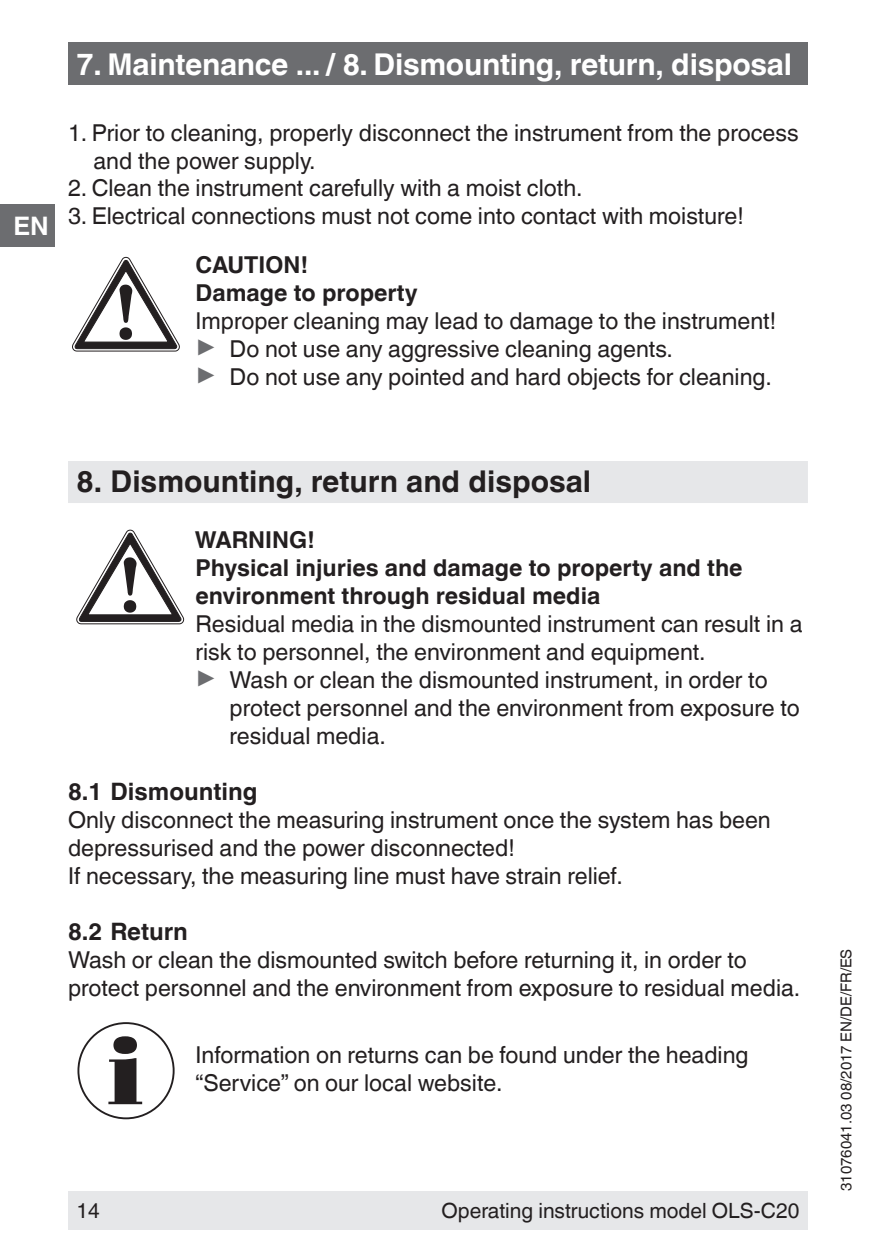
<style>
.page{position:relative;width:893px;height:1259px;background:#fff}
.page>*{position:absolute;margin:0;border:0;box-sizing:border-box;transform-origin:0 0}
.t1{font:700 30px "Helvetica World";letter-spacing:-.01em;color:#fff}
.t2{font:700 30px "Helvetica World";color:#231f20}
.t3{font:700 25.5px "Helvetica World";color:#fff}
.t4{font:700 24px "Helvetica World";color:#231f20}
.t5{font:23.4px/27.9px "Helvetica World";color:#231f20}
.t6{font:700 23.4px/27.9px "Helvetica World";color:#231f20}
.t7{font:21px "Helvetica World";color:#231f20}
.t8{font:15px "Helvetica World";color:#231f20}
.s1{font-size:26.4px;color:#6c6d70}
</style>
<div class="page">
<div style="left:68px;top:1191px;width:740px;height:38px;background:#e6e7e9"></div>
<div style="left:68px;top:43px;width:740px;height:42px;background:#6c6d70"></div>
<div style="left:0;top:204px;width:55px;height:43px;background:#6c6d70"></div>
<div style="left:68px;top:461px;width:740px;height:42px;background:#e6e7e9"></div>
<svg style="left:72px;top:257px;width:108px;height:94px"></svg>
<svg style="left:77px;top:530px;width:107px;height:94px"></svg>
<svg style="left:108px;top:1036px;width:34px;height:68px"></svg>
<div style="left:77px;top:1022px;width:98px;height:97px;border:2px solid #231f20;border-radius:50%"></div>
<p class="t3" style="left:13px;top:211px;width:37px">EN</p>
<p class="t1" style="left:77px;top:47px;width:717px">7. Maintenance ... / 8. Dismounting, return, disposal</p>
<p class="t5" style="left:94px;top:119px;width:707px;text-indent:-26px">1. Prior to cleaning, properly disconnect the instrument from the process and the power supply.</p>
<p class="t5" style="left:68px;top:174px;width:516px">2. Clean the instrument carefully with a moist cloth.</p>
<p class="t5" style="left:68px;top:202px;width:677px">3. Electrical connections must not come into contact with moisture!</p>
<p class="t6" style="left:196px;top:251px;width:224px">CAUTION!<br>Damage to property</p>
<p class="t5" style="left:196px;top:307px;width:582px">Improper cleaning may lead to damage to the instrument! <span class="s1">▶</span> Do not use any aggressive cleaning agents.<br><span class="s1">▶</span> Do not use any pointed and hard objects for cleaning.</p>
<p class="t2" style="left:77px;top:464px;width:516px">8. Dismounting, return and disposal</p>
<p class="t6" style="left:195px;top:526px;width:549px">WARNING!<br>Physical injuries and damage to property and the environment through residual media</p>
<p class="t5" style="left:196px;top:610px;width:608px">Residual media in the dismounted instrument can result in a risk to personnel, the environment and equipment.<br><span class="s1">▶</span> Wash or clean the dismounted instrument, in order to</p>
<p class="t5" style="left:230px;top:693px;width:572px">protect personnel and the environment from exposure to residual media.</p>
<p class="t4" style="left:68px;top:777px;width:191px">8.1 Dismounting</p>
<p class="t5" style="left:68px;top:806px;width:704px">Only disconnect the measuring instrument once the system has been depressurised and the power disconnected!<br>If necessary, the measuring line must have strain relief.</p>
<p class="t4" style="left:68px;top:918px;width:121px">8.2 Return</p>
<p class="t5" style="left:68px;top:946px;width:734px">Wash or clean the dismounted switch before returning it, in order to protect personnel and the environment from exposure to residual media.</p>
<p class="t5" style="left:196px;top:1040px;width:554px">Information on returns can be found under the heading “Service” on our local website.</p>
<p class="t7" style="left:77px;top:1198px;width:25px">14</p>
<p class="t7" style="left:441px;top:1198px;width:359px">Operating instructions model OLS-C20</p>
<p class="t8" style="left:838px;top:1191px;width:244px;rotate:-90deg">31076041.03 08/2017 EN/DE/FR/ES</p>
</div>
